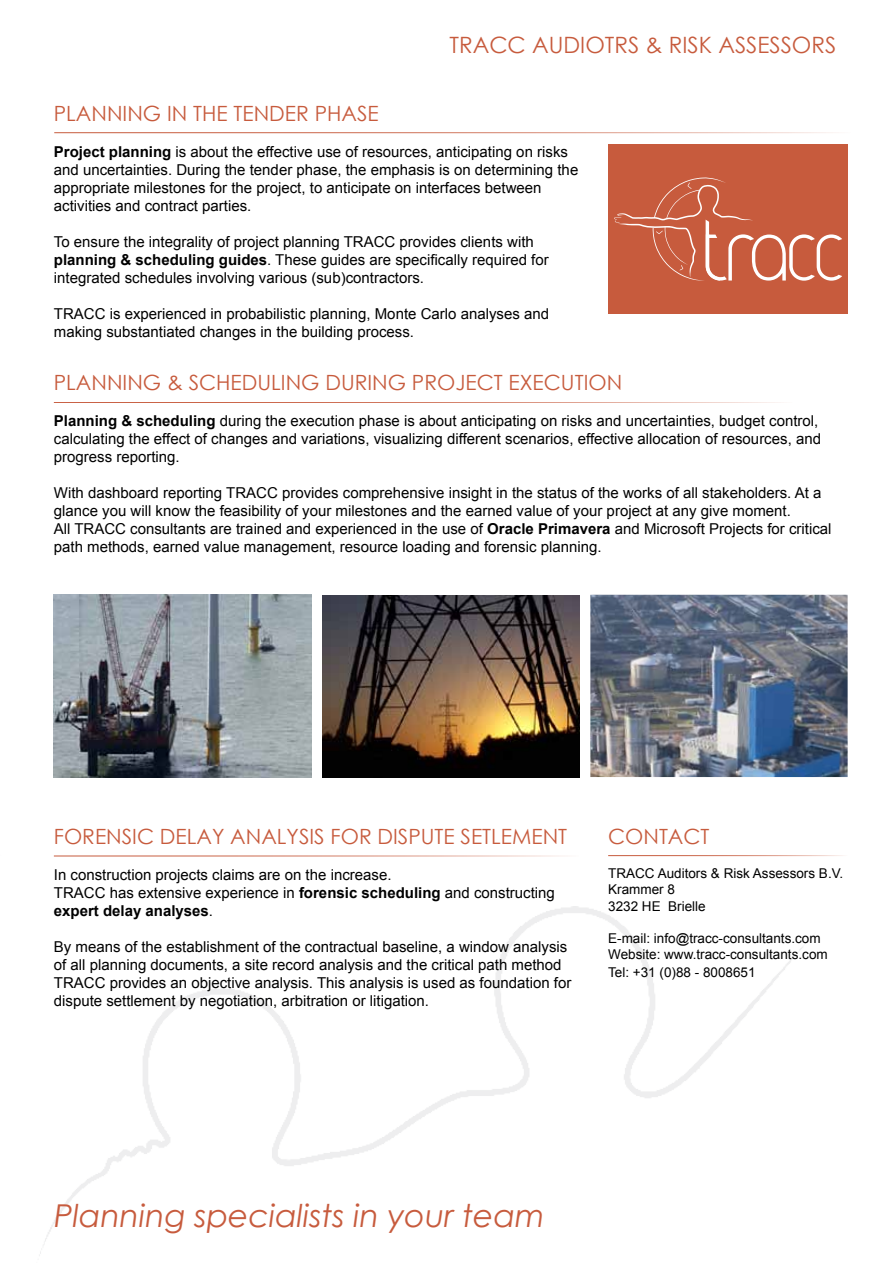
<style>
.page{position:relative;width:893px;height:1263px;background:#fff}
.page>*{position:absolute;margin:0;border:0;box-sizing:border-box;transform-origin:0 0}
.t1{font:italic 31.5px "Century Gothic";color:#c75b3d}
.t2{font:22.5px "Century Gothic";color:#c75b3d}
.t3{font:21px "Century Gothic";color:#c75b3d}
.t4{font:15px/18px "Arial";color:#000}
.t5{font:13.5px/16.2px "Arial";color:#000}
.s1{font-weight:700}
</style>
<div class="page">
<div style="left:608px;top:144px;width:240px;height:170px;background:#c75b3d"></div>
<hr style="left:54px;top:132px;width:797px;height:1px;background:#c75b3d">
<svg style="left:614px;top:177px;width:228px;height:104px"></svg>
<hr style="left:608px;top:855px;width:240px;height:1px;background:#c75b3d">
<hr style="left:54px;top:402px;width:738px;height:1px;background:#c75b3d">
<hr style="left:54px;top:856px;width:525px;height:1px;background:#c75b3d">
<img style="left:590px;top:595px;width:258px;height:182px">
<img style="left:54px;top:595px;width:257px;height:182px">
<img style="left:322px;top:595px;width:257px;height:182px">
<h2 class="t2" style="left:449px;top:29px;width:388px">TRACC AUDIOTRS &amp; RISK ASSESSORS</h2>
<h3 class="t3" style="left:54px;top:99px;width:38px">PLANNING</h3>
<h3 class="t3" style="left:167px;top:99px;width:213px">IN THE TENDER PHASE</h3>
<p class="t4" style="left:54px;top:143px;width:526px"><span class="s1">Project planning</span> is about the effective use of resources, anticipating on risks and uncertainties. During the tender phase, the emphasis is on determining the appropriate milestones for the project, to anticipate on interfaces between activities and contract parties.</p>
<p class="t4" style="left:54px;top:233px;width:496px">To ensure the integrality of project planning TRACC provides clients with <span class="s1">planning &amp; scheduling guides</span>. These guides are specifically required for integrated schedules involving various (sub)contractors.</p>
<p class="t4" style="left:54px;top:305px;width:497px">TRACC is experienced in probabilistic planning, Monte Carlo analyses and making substantiated changes in the building process.</p>
<h3 class="t3" style="left:54px;top:368px;width:38px">PLANNING</h3>
<h3 class="t3" style="left:167px;top:368px;width:37px">&amp; SCHEDU</h3>
<h3 class="t3" style="left:271px;top:368px;width:23px">LING</h3>
<h3 class="t3" style="left:325px;top:368px;width:14px">DURING</h3>
<h3 class="t3" style="left:412px;top:368px;width:14px">PROJECT</h3>
<h3 class="t3" style="left:509px;top:368px;width:14px">EXECUTION</h3>
<p class="t4" style="left:54px;top:412px;width:769px"><span class="s1">Planning &amp; scheduling</span> during the execution phase is about anticipating on risks and uncertainties, budget control, calculating the effect of changes and variations, visualizing different scenarios, effective allocation of resources, and progress reporting.</p>
<p class="t4" style="left:54px;top:484px;width:779px">With dashboard reporting TRACC provides comprehensive insight in the status of the works of all stakeholders. At a glance you will know the feasibility of your milestones and the earned value of your project at any give moment.<br>All TRACC consultants are trained and experienced in the use of <span class="s1">Oracle Primavera</span> and Microsoft Projects for critical path methods, earned value management, resource loading and forensic planning.</p>
<h3 class="t3" style="left:54px;top:822px;width:515px">FORENSIC DELAY ANALYSIS FOR DISPUTE SETLEMENT</h3>
<p class="t4" style="left:54px;top:866px;width:503px">In construction projects claims are on the increase.<br>TRACC has extensive experience in <span class="s1">forensic scheduling</span> and constructing <span class="s1">expert delay analyses</span>.</p>
<p class="t4" style="left:54px;top:938px;width:519px">By means of the establishment of the contractual baseline, a window analysis of all planning documents, a site record analysis and the critical path method TRACC provides an objective analysis. This analysis is used as foundation for dispute settlement by negotiation, arbitration or litigation.</p>
<h3 class="t3" style="left:608px;top:822px;width:32px">CONTACT</h3>
<p class="t5" style="left:608px;top:865px;width:237px">TRACC Auditors &amp; Risk Assessors B.V.<br>Krammer 8<br>3232 HE Brielle</p>
<p class="t5" style="left:608px;top:930px;width:221px">E-mail: info@tracc-consultants.com<br>Website: www.tracc-consultants.com</p>
<p class="t5" style="left:608px;top:964px;width:149px">Tel: +31 (0)88 - 8008651</p>
<h1 class="t1" style="left:54px;top:1194px;width:492px">Planning specialists in your team</h1>
</div>
